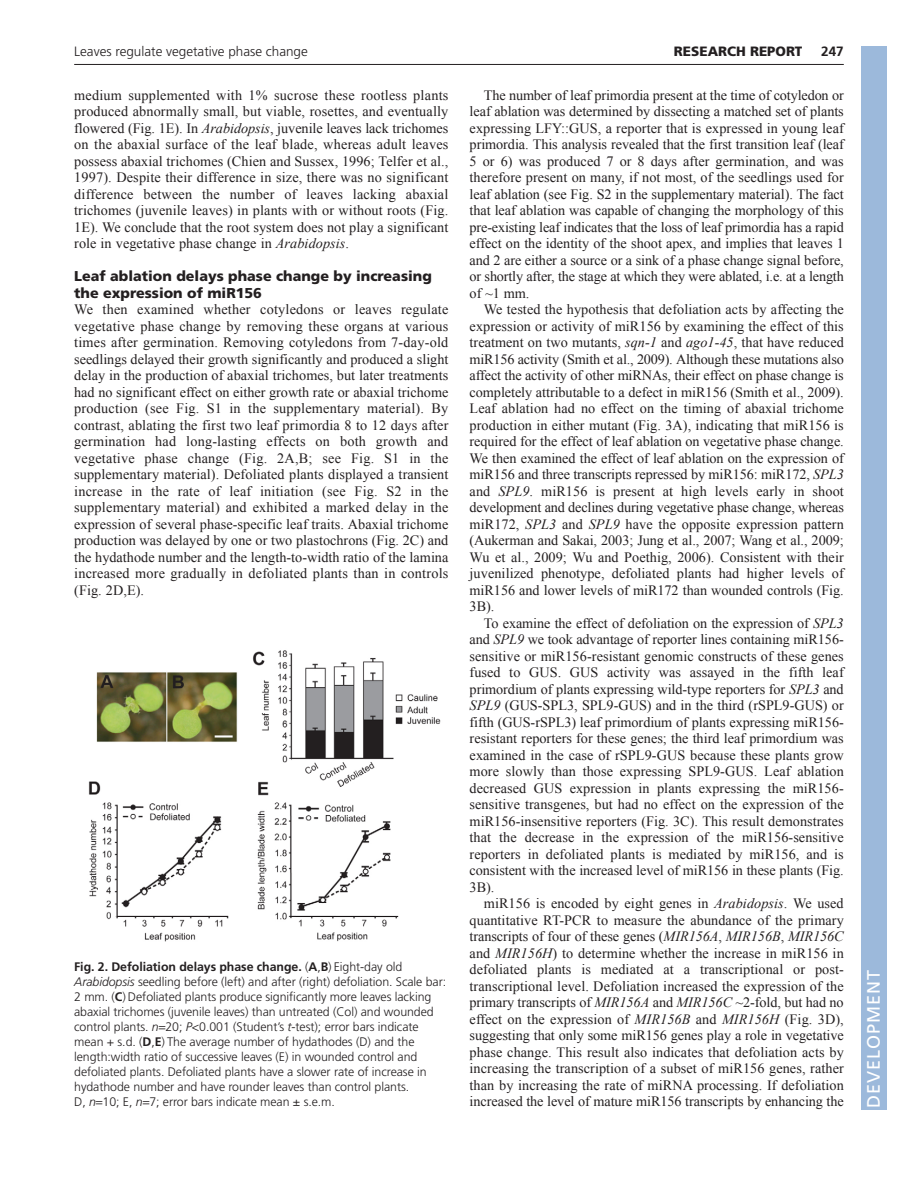
<style>
.page{position:relative;width:918px;height:1188px;background:#fff}
.page>*{position:absolute;margin:0;border:0;box-sizing:border-box;transform-origin:0 0}
.t1{font:18px "Frutiger LT Std";letter-spacing:.055em;color:#fff}
.t2{font:14.25px/16.5px "Times New Roman";letter-spacing:-.005em;color:#231f20;text-align:justify}
.t3{font:900 14.25px/16.5px "Frutiger LT Std";color:#231f20}
.t4{font:300 13.5px "Frutiger LT Std";color:#231f20}
.t5{font:900 13.5px "Frutiger LT Std";color:#231f20}
.t6{font:700 13.5px "Frutiger LT Std";color:#231f20}
.t7{font:300 12.3px/15px "Frutiger LT Std";letter-spacing:-.005em;color:#231f20}
.s1{font-style:italic}
.s2{font-weight:700}
</style>
<div class="page">
<hr style="left:74px;top:64px;width:770px;height:1px;background:#231f20">
<img style="left:88px;top:650px;width:353px;height:292px">
<div style="left:861px;top:46px;width:25px;height:1064px;background:#9cb9db"></div>
<p class="t4" style="left:74px;top:46px;width:235px">Leaves regulate vegetative phase change</p>
<p class="t5" style="left:674px;top:45px;width:130px">RESEARCH REPORT</p>
<p class="t6" style="left:821px;top:46px;width:24px">247</p>
<p class="t2" style="left:74px;top:87px;width:376px">medium supplemented with 1% sucrose these rootless plants produced abnormally small, but viable, rosettes, and eventually flowered (Fig. 1E). In <span class="s1">Arabidopsis</span>, juvenile leaves lack trichomes on the abaxial surface of the leaf blade, whereas adult leaves possess abaxial trichomes (Chien and Sussex, 1996; Telfer et al., 1997). Despite their difference in size, there was no significant difference between the number of leaves lacking abaxial trichomes (juvenile leaves) in plants with or without roots (Fig.<br>1E). We conclude that the root system does not play a significant role in vegetative phase change in <span class="s1">Arabidopsis</span>.</p>
<p class="t3" style="left:74px;top:269px;width:359px">Leaf ablation delays phase change by increasing the expression of miR156</p>
<p class="t2" style="left:74px;top:301px;width:376px">We then examined whether cotyledons or leaves regulate vegetative phase change by removing these organs at various times after germination. Removing cotyledons from 7-day-old seedlings delayed their growth significantly and produced a slight delay in the production of abaxial trichomes, but later treatments had no significant effect on either growth rate or abaxial trichome production (see Fig. S1 in the supplementary material). By contrast, ablating the first two leaf primordia 8 to 12 days after germination had long-lasting effects on both growth and vegetative phase change (Fig. 2A,B; see Fig. S1 in the supplementary material). Defoliated plants displayed a transient increase in the rate of leaf initiation (see Fig. S2 in the supplementary material) and exhibited a marked delay in the expression of several phase-specific leaf traits. Abaxial trichome production was delayed by one or two plastochrons (Fig. 2C) and the hydathode number and the length-to-width ratio of the lamina increased more gradually in defoliated plants than in controls (Fig. 2D,E).</p>
<p class="t2" style="left:470px;top:87px;width:376px;text-indent:14px">The number of leaf primordia present at the time of cotyledon or leaf ablation was determined by dissecting a matched set of plants expressing LFY::GUS, a reporter that is expressed in young leaf primordia. This analysis revealed that the first transition leaf (leaf 5 or 6) was produced 7 or 8 days after germination, and was therefore present on many, if not most, of the seedlings used for leaf ablation (see Fig. S2 in the supplementary material). The fact that leaf ablation was capable of changing the morphology of this pre-existing leaf indicates that the loss of leaf primordia has a rapid effect on the identity of the shoot apex, and implies that leaves 1 and 2 are either a source or a sink of a phase change signal before, or shortly after, the stage at which they were ablated, i.e. at a length of ~1 mm.</p>
<p class="t2" style="left:470px;top:301px;width:376px;text-indent:14px">We tested the hypothesis that defoliation acts by affecting the expression or activity of miR156 by examining the effect of this treatment on two mutants, <span class="s1">sqn-1</span> and <span class="s1">ago1-45</span>, that have reduced miR156 activity (Smith et al., 2009). Although these mutations also affect the activity of other miRNAs, their effect on phase change is completely attributable to a defect in miR156 (Smith et al., 2009).<br>Leaf ablation had no effect on the timing of abaxial trichome production in either mutant (Fig. 3A), indicating that miR156 is required for the effect of leaf ablation on vegetative phase change.<br>We then examined the effect of leaf ablation on the expression of miR156 and three transcripts repressed by miR156: miR172, <span class="s1">SPL3 </span>and <span class="s1">SPL9</span>. miR156 is present at high levels early in shoot development and declines during vegetative phase change, whereas miR172, <span class="s1">SPL3</span> and <span class="s1">SPL9</span> have the opposite expression pattern (Aukerman and Sakai, 2003; Jung et al., 2007; Wang et al., 2009; Wu et al., 2009; Wu and Poethig, 2006). Consistent with their juvenilized phenotype, defoliated plants had higher levels of miR156 and lower levels of miR172 than wounded controls (Fig.<br>3B).</p>
<p class="t2" style="left:470px;top:615px;width:376px;text-indent:14px">To examine the effect of defoliation on the expression of <span class="s1">SPL3 </span>and <span class="s1">SPL9</span> we took advantage of reporter lines containing miR156- sensitive or miR156-resistant genomic constructs of these genes fused to GUS. GUS activity was assayed in the fifth leaf primordium of plants expressing wild-type reporters for <span class="s1">SPL3</span> and <span class="s1">SPL9</span> (GUS-SPL3, SPL9-GUS) and in the third (rSPL9-GUS) or fifth (GUS-rSPL3) leaf primordium of plants expressing miR156- resistant reporters for these genes; the third leaf primordium was examined in the case of rSPL9-GUS because these plants grow more slowly than those expressing SPL9-GUS. Leaf ablation decreased GUS expression in plants expressing the miR156- sensitive transgenes, but had no effect on the expression of the miR156-insensitive reporters (Fig. 3C). This result demonstrates that the decrease in the expression of the miR156-sensitive reporters in defoliated plants is mediated by miR156, and is consistent with the increased level of miR156 in these plants (Fig.<br>3B).</p>
<p class="t2" style="left:470px;top:895px;width:376px;text-indent:14px">miR156 is encoded by eight genes in <span class="s1">Arabidopsis</span>. We used quantitative RT-PCR to measure the abundance of the primary transcripts of four of these genes (<span class="s1">MIR156A</span>, <span class="s1">MIR156B</span>, <span class="s1">MIR156C </span>and <span class="s1">MIR156H</span>) to determine whether the increase in miR156 in defoliated plants is mediated at a transcriptional or post&shy;transcriptional level. Defoliation increased the expression of the primary transcripts of <span class="s1">MIR156A</span> and <span class="s1">MIR156C</span> ~2-fold, but had no effect on the expression of <span class="s1">MIR156B</span> and <span class="s1">MIR156H</span> (Fig. 3D), suggesting that only some miR156 genes play a role in vegetative phase change. This result also indicates that defoliation acts by increasing the transcription of a subset of miR156 genes, rather than by increasing the rate of miRNA processing. If defoliation increased the level of mature miR156 transcripts by enhancing the</p>
<p class="t7" style="left:74px;top:960px;width:373px"><span class="s2">Fig. 2. Defoliation delays phase change.</span> (<span class="s2">A</span>,<span class="s2">B</span>) Eight-day old <span class="s1">Arabidopsis</span> seedling before (left) and after (right) defoliation. Scale bar:<br>2 mm. (<span class="s2">C</span>) Defoliated plants produce significantly more leaves lacking abaxial trichomes (juvenile leaves) than untreated (Col) and wounded control plants. <span class="s1">n</span> 20; <span class="s1">P</span>&lt;0.001 (Student’s <span class="s1">t</span>-test); error bars indicate mean + s.d. (<span class="s2">D</span>,<span class="s2">E</span>) The average number of hydathodes (D) and the length:width ratio of successive leaves (E) in wounded control and defoliated plants. Defoliated plants have a slower rate of increase in hydathode number and have rounder leaves than control plants.<br>D, <span class="s1">n</span> 10; E, <span class="s1">n</span> 7; error bars indicate mean ± s.e.m.</p>
<p class="t1" style="left:863px;top:1108px;width:140px;rotate:-90deg">DEVELOPMENT</p>
</div>
